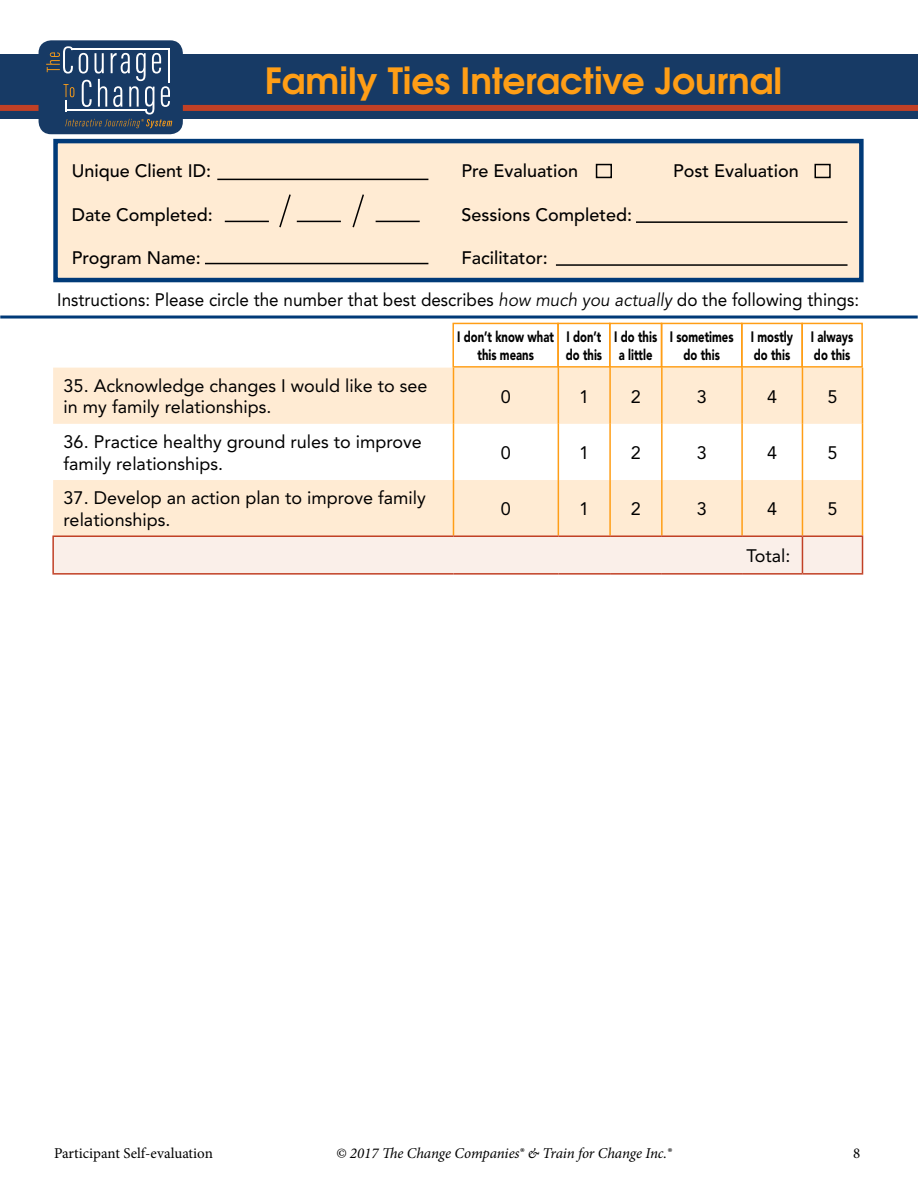
<style>
.page{position:relative;width:918px;height:1188px;background:#fff}
.page>*{position:absolute;margin:0;border:0;box-sizing:border-box;transform-origin:0 0}
.t1{font:700 36px "Te X Gyre Adventor";color:#ff9e16}
.t2{font:18px/21.6px "Avenir LT Std";color:#000}
.t3{font:500 18px "Avenir LT Std";color:#000}
.t4{font:18px "Avenir LT Std";color:#000;scale:.95 1}
.t5{font:900 15px/18px "Avenir LT Std";color:#000;text-align:center;scale:.75 1}
.t6{font:italic 15px "Minion Pro";letter-spacing:-.01em;color:#000}
.t7{font:15px "Minion Pro";color:#000}
.s1{font-style:italic}
</style>
<div class="page">
<div style="left:0;top:54px;width:918px;height:65px;background:#173a65"></div>
<div style="left:0;top:105px;width:918px;height:6px;background:#c14025"></div>
<div style="left:39px;top:40px;width:144px;height:94px;background:#173a65;border-radius:13px"></div>
<svg style="left:46px;top:46px;width:126px;height:82px"></svg>
<hr style="left:0;top:316px;width:918px;height:3px;background:#003a78">
<div style="left:53px;top:139px;width:811px;height:143px;background:#ffebd3;border:4px solid #003a78"></div>
<hr style="left:217px;top:179px;width:211px;height:1px;background:#000">
<hr style="left:225px;top:221px;width:44px;height:1px;background:#000">
<hr style="left:297px;top:221px;width:44px;height:1px;background:#000">
<hr style="left:376px;top:221px;width:44px;height:1px;background:#000">
<svg style="left:279px;top:194px;width:12px;height:34px"></svg>
<svg style="left:352px;top:194px;width:12px;height:34px"></svg>
<hr style="left:636px;top:221px;width:212px;height:2px;background:#000">
<hr style="left:556px;top:264px;width:292px;height:2px;background:#000">
<hr style="left:205px;top:263px;width:223px;height:1px;background:#000">
<div style="left:596px;top:164px;width:16px;height:14px;border:2px solid #000"></div>
<div style="left:814px;top:164px;width:17px;height:14px;border:2px solid #000"></div>
<svg style="left:53px;top:368px;width:809px;height:167px;fill:#ffebd3"></svg>
<div style="left:54px;top:537px;width:808px;height:36px;background:#faefe9"></div>
<hr style="left:453px;top:368px;width:1px;height:56px;background:#ff9e16">
<hr style="left:558px;top:368px;width:1px;height:56px;background:#ff9e16">
<hr style="left:609px;top:368px;width:2px;height:56px;background:#ff9e16">
<hr style="left:661px;top:368px;width:2px;height:56px;background:#ff9e16">
<hr style="left:741px;top:368px;width:2px;height:56px;background:#ff9e16">
<hr style="left:802px;top:368px;width:1px;height:56px;background:#ff9e16">
<hr style="left:862px;top:368px;width:1px;height:56px;background:#ff9e16">
<hr style="left:453px;top:424px;width:1px;height:56px;background:#ff9e16">
<hr style="left:558px;top:424px;width:1px;height:56px;background:#ff9e16">
<hr style="left:609px;top:424px;width:2px;height:56px;background:#ff9e16">
<hr style="left:661px;top:424px;width:2px;height:56px;background:#ff9e16">
<hr style="left:741px;top:424px;width:2px;height:56px;background:#ff9e16">
<hr style="left:802px;top:424px;width:1px;height:56px;background:#ff9e16">
<hr style="left:862px;top:424px;width:1px;height:56px;background:#ff9e16">
<hr style="left:453px;top:480px;width:1px;height:55px;background:#ff9e16">
<hr style="left:558px;top:480px;width:1px;height:55px;background:#ff9e16">
<hr style="left:609px;top:480px;width:2px;height:55px;background:#ff9e16">
<hr style="left:661px;top:480px;width:2px;height:55px;background:#ff9e16">
<hr style="left:741px;top:480px;width:2px;height:55px;background:#ff9e16">
<hr style="left:802px;top:480px;width:1px;height:55px;background:#ff9e16">
<hr style="left:862px;top:480px;width:1px;height:55px;background:#ff9e16">
<hr style="left:52px;top:535px;width:401px;height:2px;background:#c14025">
<hr style="left:52px;top:537px;width:2px;height:36px;background:#c14025">
<hr style="left:453px;top:535px;width:105px;height:2px;background:#c14025">
<hr style="left:558px;top:535px;width:52px;height:2px;background:#c14025">
<hr style="left:610px;top:535px;width:52px;height:2px;background:#c14025">
<hr style="left:662px;top:535px;width:80px;height:2px;background:#c14025">
<hr style="left:742px;top:535px;width:60px;height:2px;background:#c14025">
<hr style="left:802px;top:535px;width:61px;height:2px;background:#c14025">
<hr style="left:802px;top:537px;width:1px;height:36px;background:#c14025">
<hr style="left:862px;top:537px;width:1px;height:36px;background:#c14025">
<hr style="left:52px;top:573px;width:401px;height:2px;background:#c14025">
<hr style="left:453px;top:573px;width:105px;height:2px;background:#c14025">
<hr style="left:558px;top:573px;width:52px;height:2px;background:#c14025">
<hr style="left:610px;top:573px;width:52px;height:2px;background:#c14025">
<hr style="left:662px;top:573px;width:80px;height:2px;background:#c14025">
<hr style="left:742px;top:573px;width:60px;height:2px;background:#c14025">
<hr style="left:802px;top:573px;width:61px;height:2px;background:#c14025">
<div style="left:452px;top:323px;width:107px;height:45px;border:2px solid #ff9e16"></div>
<div style="left:557px;top:323px;width:54px;height:45px;border:2px solid #ff9e16"></div>
<div style="left:609px;top:323px;width:53px;height:45px;border:2px solid #ff9e16"></div>
<div style="left:661px;top:323px;width:82px;height:45px;border:2px solid #ff9e16"></div>
<div style="left:741px;top:323px;width:62px;height:45px;border:2px solid #ff9e16"></div>
<div style="left:801px;top:323px;width:62px;height:45px;border:2px solid #ff9e16"></div>
<p class="t3" style="left:72px;top:161px;width:141px">Unique Client ID:</p>
<p class="t3" style="left:72px;top:204px;width:143px">Date Completed:</p>
<p class="t3" style="left:72px;top:247px;width:131px">Program Name:</p>
<h1 class="t1" style="left:265px;top:50px;width:519px">Family Ties Interactive Journal</h1>
<p class="t3" style="left:461px;top:161px;width:118px">Pre Evaluation</p>
<p class="t3" style="left:673px;top:161px;width:127px">Post Evaluation</p>
<p class="t3" style="left:461px;top:204px;width:172px">Sessions Completed:</p>
<p class="t3" style="left:461px;top:247px;width:88px">Facilitator:</p>
<p class="t4" style="left:57px;top:289px;width:846px">Instructions: Please circle the number that best describes <span class="s1">how much you actually</span> do the following things:</p>
<p class="t5" style="left:457px;top:328px;width:131px">I don’t know what this means</p>
<p class="t5" style="left:566px;top:328px;width:50px;text-align:left">I don’t do this</p>
<p class="t5" style="left:614px;top:328px;width:59px">I do this a little</p>
<p class="t5" style="left:670px;top:328px;width:87px">I sometimes do this</p>
<p class="t5" style="left:751px;top:328px;width:58px;text-align:left">I mostly do this</p>
<p class="t5" style="left:811px;top:328px;width:58px;text-align:left">I always do this</p>
<p class="t2" style="left:64px;top:375px;width:365px">35. Acknowledge changes I would like to see in my family relationships.</p>
<p class="t2" style="left:501px;top:386px;width:12px">0</p>
<p class="t2" style="left:579px;top:386px;width:12px">1</p>
<p class="t2" style="left:631px;top:386px;width:12px">2</p>
<p class="t2" style="left:697px;top:386px;width:12px">3</p>
<p class="t2" style="left:767px;top:386px;width:12px">4</p>
<p class="t2" style="left:827px;top:386px;width:12px">5</p>
<p class="t2" style="left:64px;top:431px;width:360px">36. Practice healthy ground rules to improve family relationships.</p>
<p class="t2" style="left:501px;top:442px;width:12px">0</p>
<p class="t2" style="left:579px;top:442px;width:12px">1</p>
<p class="t2" style="left:631px;top:442px;width:12px">2</p>
<p class="t2" style="left:697px;top:442px;width:12px">3</p>
<p class="t2" style="left:767px;top:442px;width:12px">4</p>
<p class="t2" style="left:827px;top:442px;width:12px">5</p>
<p class="t2" style="left:64px;top:487px;width:364px">37. Develop an action plan to improve family relationships.</p>
<p class="t2" style="left:501px;top:498px;width:12px">0</p>
<p class="t2" style="left:579px;top:498px;width:12px">1</p>
<p class="t2" style="left:631px;top:498px;width:12px">2</p>
<p class="t2" style="left:697px;top:498px;width:12px">3</p>
<p class="t2" style="left:767px;top:498px;width:12px">4</p>
<p class="t2" style="left:827px;top:498px;width:12px">5</p>
<p class="t2" style="left:746px;top:545px;width:46px">Total:</p>
<p class="t7" style="left:54px;top:1143px;width:160px">Participant Self-evaluation</p>
<p class="t6" style="left:336px;top:1142px;width:337px">© 2017 The Change Companies® &amp; Train for Change Inc.®</p>
<p class="t7" style="left:853px;top:1143px;width:9px">8</p>
</div>
